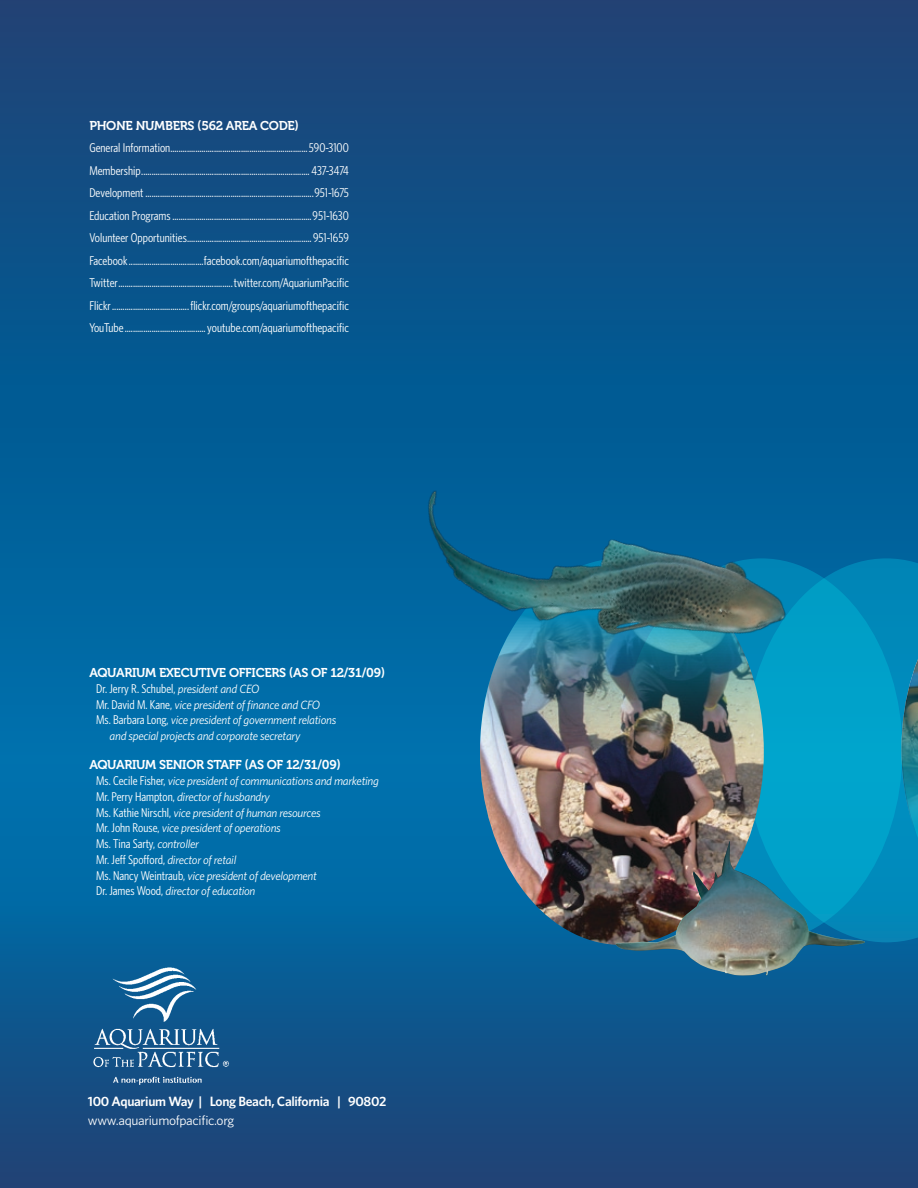
<style>
.page{position:relative;width:918px;height:1188px;background:#fff}
.page>*{position:absolute;margin:0;border:0;box-sizing:border-box;transform-origin:0 0}
.t1{font:600 13.5px "Whitney";letter-spacing:-.025em;color:#fff}
.t2{font:13.5px "Whitney";letter-spacing:-.025em;color:#fff}
.t3{font:12.75px/22.5px "Whitney Condensed";color:#fff;text-align:justify}
.t4{font:12.75px "Museo 700";letter-spacing:-.025em;color:#fff}
.t5{font:italic 12px/15.8px "Whitney";letter-spacing:-.025em;color:#fff}
.s1{font-family:"Whitney";font-style:italic;font-size:12px}
.s2{font-family:"Whitney Condensed";font-style:normal;font-size:12.75px}
</style>
<div class="page">
<svg style="left:0;top:386px;width:918px;height:518px;background:#0066a0"></svg>
<div style="left:0;top:0;width:918px;height:386px;background:linear-gradient(to bottom,#234174,#005a93)"></div>
<div style="left:0;top:904px;width:918px;height:284px;background:linear-gradient(to bottom,#0067a2,#224072)"></div>
<svg style="left:764px;top:558px;width:137px;height:384px;background:#009ac5"></svg>
<svg style="left:901px;top:522px;width:17px;height:494px;background:#05659c"></svg>
<img style="left:901px;top:557px;width:17px;height:358px">
<img style="left:480px;top:736px;width:284px;height:209px">
<img style="left:615px;top:841px;width:250px;height:135px">
<img style="left:382px;top:441px;width:424px;height:295px">
<img style="left:89px;top:963px;width:144px;height:127px">
<p class="t4" style="left:89px;top:118px;width:181px">PHONE NUMBERS (562 AREA COD</p>
<p class="t4" style="left:288px;top:118px;width:13px">E)</p>
<p class="t3" style="left:89px;top:136px;width:261px">General Information..................................................................590-3100<br>Membership................................................................................. 437-3474<br>Development .................................................................................951-1675<br>Education Programs...................................................................951-1630<br>Volunteer Opportunities............................................................951-1659<br>Facebook....................................facebook.com/aquariumofthepacific Twitter.......................................................twitter.com/AquariumPacific Flickr.....................................flickr.com/groups/aquariumofthepacific YouTube.......................................youtube.com/aquariumofthepacific</p>
<p class="t4" style="left:89px;top:666px;width:297px">AQUARIUM EXECUTIVE OFFICERS (AS OF 12/31/09)</p>
<p class="t3" style="left:96px;top:677px;width:165px">Dr. Jerry R. Schubel, <span class="s1">president and CEO</span></p>
<p class="t5" style="left:96px;top:696px;width:226px"><span class="s2">Mr. David M. Kane,</span> vice president of finance and CFO</p>
<p class="t5" style="left:96px;top:712px;width:242px"><span class="s2">Ms. Barbara Long,</span> vice president of government relations</p>
<p class="t5" style="left:110px;top:728px;width:192px">and special projects and corporate secretary</p>
<p class="t4" style="left:89px;top:758px;width:253px">AQUARIUM SENIOR STAFF (AS OF 12/31/09)</p>
<p class="t5" style="left:96px;top:773px;width:284px"><span class="s2">Ms. Cecile Fisher,</span> vice president of communications and marketing <span class="s2">Mr. Perry Hampton,</span> director of husbandry<br><span class="s2">Ms. Kathie Nirschl,</span> vice president of human resources<br><span class="s2">Mr. John Rouse,</span> vice president of operations</p>
<p class="t3" style="left:96px;top:836px;width:142px;line-height:15.8px">Ms. Tina Sarty, <span class="s1">controller<br></span>Mr. Jeff Spofford, <span class="s1">director of retail</span></p>
<p class="t5" style="left:96px;top:867px;width:222px"><span class="s2">Ms. Nancy Weintraub,</span> vice president of development<br><span class="s2">Dr. James Wood,</span> director of education</p>
<p class="t1" style="left:88px;top:1092px;width:300px">100 Aquarium Way | Long Beach, California | 90802</p>
<p class="t2" style="left:88px;top:1112px;width:148px">www.aquariumofpacific.org</p>
</div>
